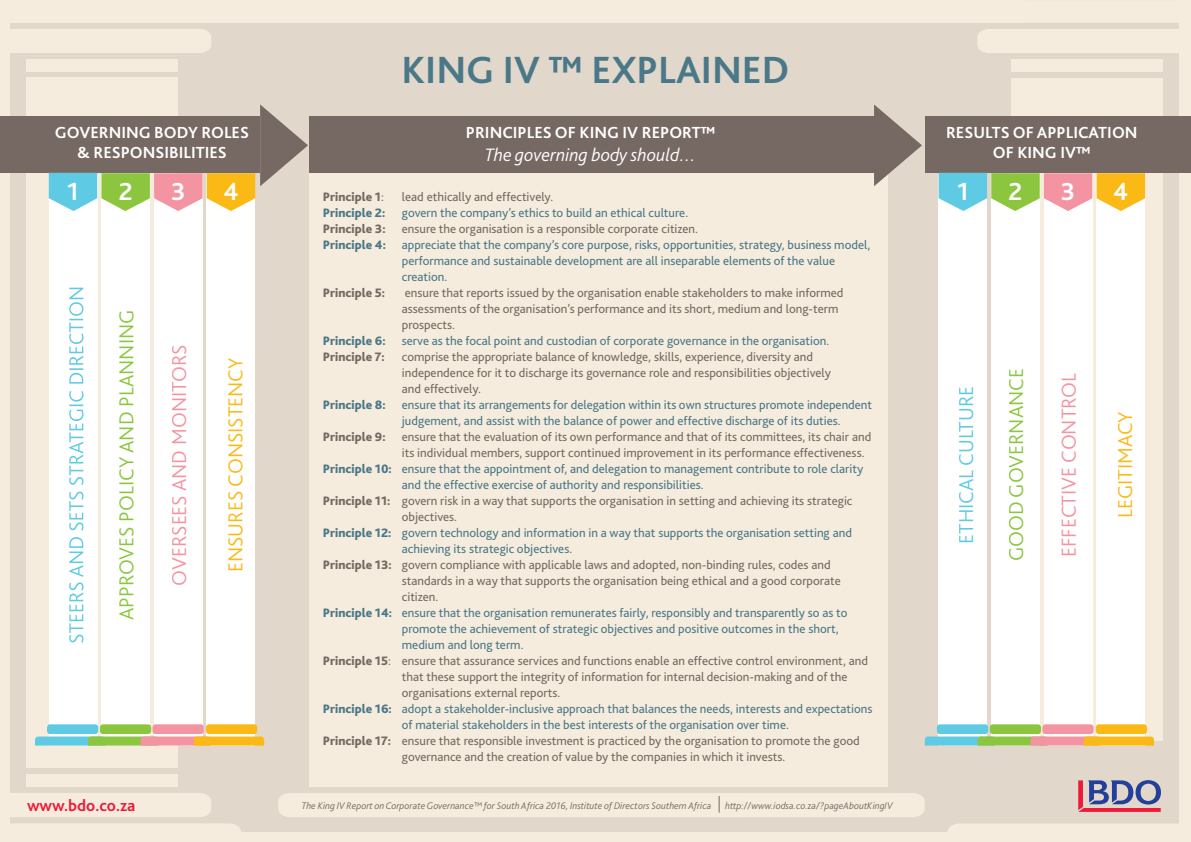
<style>
.page{position:relative;width:1191px;height:842px;background:#e1d7ca}
.page>*{position:absolute;margin:0;border:0;box-sizing:border-box;transform-origin:0 0}
.t1{font:700 39.7px "Bliss 2";color:#4a7888}
.t2{font:700 25.8px "Bliss 2";color:#fff}
.t3{font:300 21.2px "Bliss 2";color:#8bc63e}
.t4{font:300 21.2px "Bliss 2";color:#f493a1}
.t5{font:300 21.2px "Bliss 2";color:#fbb915}
.t6{font:300 21.2px "Bliss 2";color:#5fcae3}
.t7{font:italic 300 18.8px "Bliss 2";color:#fff}
.t8{font:700 16.8px/20.2px "Bliss 2";color:#fff;text-align:center}
.t9{font:700 16.8px "Bliss 2";color:#ed1a3a}
.t10{font:12.8px/16px "Bliss 2";color:#766963}
.t11{font:12.8px/16px "Bliss 2";color:#4a7888}
.t12{font:800 12.8px "Bliss 2";color:#766963}
.t13{font:800 12.8px "Bliss 2";color:#4a7888}
.t14{font:italic 300 10px "Bliss 2";color:#766963}
.s1{font-weight:400}
.s2{font-weight:800}
</style>
<div class="page">
<div style="left:0;top:832px;width:1191px;height:10px;background:#f6ecdd"></div>
<div style="left:1179px;top:0;width:12px;height:842px;background:#f6ecdd"></div>
<div style="left:0;top:0;width:10px;height:842px;background:#f6ecdd"></div>
<div style="left:26px;top:78px;width:152px;height:690px;background:#f6ecdd"></div>
<div style="left:10px;top:29px;width:201px;height:24px;background:#f6ecdd"></div>
<div style="left:26px;top:59px;width:152px;height:12px;background:#f6ecdd"></div>
<div style="left:10px;top:793px;width:201px;height:24px;background:#f6ecdd"></div>
<div style="left:10px;top:823px;width:231px;height:9px;background:#f6ecdd"></div>
<div style="left:26px;top:774px;width:152px;height:13px;background:#f6ecdd"></div>
<div style="left:1010px;top:78px;width:152px;height:663px;background:#f6ecdd"></div>
<div style="left:977px;top:29px;width:202px;height:24px;background:#f6ecdd"></div>
<div style="left:1010px;top:59px;width:152px;height:13px;background:#f6ecdd"></div>
<div style="left:948px;top:824px;width:231px;height:8px;background:#f6ecdd"></div>
<div style="left:1025px;top:0;width:154px;height:23px;background:#f6ecdd"></div>
<div style="left:0;top:0;width:1025px;height:23px;background:#f6ecdd"></div>
<div style="left:0;top:116px;width:260px;height:57px;background:#766963"></div>
<div style="left:49px;top:174px;width:48px;height:572px;background:#fff"></div>
<div style="left:101px;top:174px;width:49px;height:572px;background:#fff"></div>
<div style="left:154px;top:174px;width:48px;height:572px;background:#fff"></div>
<div style="left:207px;top:174px;width:48px;height:572px;background:#fff"></div>
<svg style="left:35px;top:724px;width:229px;height:22px;background:#c5c38a"></svg>
<svg style="left:69px;top:288px;width:14px;height:355px"></svg>
<div style="left:926px;top:116px;width:265px;height:57px;background:#766963"></div>
<div style="left:938px;top:174px;width:49px;height:572px;background:#fff"></div>
<div style="left:991px;top:174px;width:48px;height:572px;background:#fff"></div>
<div style="left:1044px;top:174px;width:48px;height:572px;background:#fff"></div>
<div style="left:1096px;top:174px;width:49px;height:572px;background:#fff"></div>
<svg style="left:938px;top:173px;width:207px;height:38px"></svg>
<svg style="left:925px;top:724px;width:229px;height:22px;background:#c5c28a"></svg>
<div style="left:309px;top:116px;width:578px;height:57px;background:#766963"></div>
<div style="left:309px;top:173px;width:578px;height:614px;background:#f6ecdd"></div>
<svg style="left:49px;top:104px;width:259px;height:107px"></svg>
<svg style="left:874px;top:104px;width:48px;height:82px"></svg>
<svg style="left:1078px;top:780px;width:83px;height:32px"></svg>
<div style="left:278px;top:793px;width:647px;height:24px;background:#f6ecdd"></div>
<h3 class="t8" style="left:55px;top:122px;width:196px">GOVERNING BODY ROLES &amp; RESPONSIBILITIES</h3>
<h2 class="t2" style="left:67px;top:175px;width:13px">1</h2>
<h2 class="t2" style="left:119px;top:175px;width:15px">2</h2>
<h2 class="t2" style="left:171px;top:175px;width:16px">3</h2>
<h2 class="t2" style="left:223px;top:175px;width:17px">4</h2>
<h3 class="t3" style="left:113px;top:620px;width:312px;rotate:-90deg">APPROVES POLICY AND PLANNING</h3>
<h3 class="t4" style="left:166px;top:585px;width:243px;rotate:-90deg">OVERSEES AND MONITORS</h3>
<h3 class="t5" style="left:222px;top:572px;width:216px;rotate:-90deg">ENSURES CONSISTENCY</h3>
<h1 class="t1" style="left:401px;top:45px;width:389px">KING IV ™ EXPLAINED</h1>
<h3 class="t8" style="left:466px;top:122px;width:251px">PRINCIPLES OF KING IV REPORT™</h3>
<h3 class="t7" style="left:485px;top:143px;width:212px">The governing body should…</h3>
<p class="t12" style="left:323px;top:189px;width:63px">Principle 1<span class="s1">:</span></p>
<p class="t10" style="left:402px;top:189px;width:153px">lead ethically and effectively.</p>
<p class="t13" style="left:323px;top:205px;width:64px">Principle 2:</p>
<p class="t11" style="left:402px;top:205px;width:288px">govern the company’s ethics to build an ethical culture.</p>
<p class="t12" style="left:323px;top:221px;width:64px">Principle 3:</p>
<p class="t10" style="left:402px;top:221px;width:298px">ensure the organisation is a responsible corporate citizen.</p>
<p class="t11" style="left:323px;top:237px;width:549px"><span class="s2">Principle 4:</span> appreciate that the company’s core purpose, risks, opportunities, strategy, business model,</p>
<p class="t11" style="left:402px;top:253px;width:435px">performance and sustainable development are all inseparable elements of the value</p>
<p class="t11" style="left:402px;top:269px;width:47px">creation.</p>
<p class="t12" style="left:323px;top:285px;width:64px">Principle 5:</p>
<p class="t10" style="left:402px;top:285px;width:443px">ensure that reports issued by the organisation enable stakeholders to make informed assessments of the organisation’s performance and its short, medium and long-term prospects.</p>
<p class="t13" style="left:323px;top:333px;width:64px">Principle 6:</p>
<p class="t11" style="left:402px;top:333px;width:429px">serve as the focal point and custodian of corporate governance in the organisation.</p>
<p class="t12" style="left:323px;top:349px;width:64px">Principle 7:</p>
<p class="t10" style="left:402px;top:349px;width:430px">comprise the appropriate balance of knowledge, skills, experience, diversity and independence for it to discharge its governance role and responsibilities objectively and effectively.</p>
<p class="t13" style="left:323px;top:397px;width:64px">Principle 8:</p>
<p class="t11" style="left:402px;top:397px;width:472px">ensure that its arrangements for delegation within its own structures promote independent judgement, and assist with the balance of power and effective discharge of its duties.</p>
<p class="t12" style="left:323px;top:429px;width:64px">Principle 9:</p>
<p class="t10" style="left:402px;top:429px;width:471px">ensure that the evaluation of its own performance and that of its committees, its chair and</p>
<p class="t10" style="left:402px;top:445px;width:464px">its individual members, support continued improvement in its performance effectiveness.</p>
<p class="t11" style="left:323px;top:461px;width:542px"><span class="s2">Principle 10:</span> ensure that the appointment of, and delegation to management contribute to role clarity</p>
<p class="t11" style="left:402px;top:477px;width:303px">and the effective exercise of authority and responsibilities.</p>
<p class="t10" style="left:323px;top:493px;width:531px"><span class="s2">Principle 11:</span> govern risk in a way that supports the organisation in setting and achieving its strategic</p>
<p class="t10" style="left:402px;top:509px;width:57px">objectives.</p>
<p class="t11" style="left:323px;top:525px;width:530px"><span class="s2">Principle 12:</span> govern technology and information in a way that supports the organisation setting and</p>
<p class="t11" style="left:402px;top:541px;width:172px">achieving its strategic objectives.</p>
<p class="t10" style="left:323px;top:557px;width:509px"><span class="s2">Principle 13:</span> govern compliance with applicable laws and adopted, non-binding rules, codes and</p>
<p class="t10" style="left:402px;top:573px;width:440px">standards in a way that supports the organisation being ethical and a good corporate</p>
<p class="t10" style="left:402px;top:589px;width:38px">citizen.</p>
<p class="t11" style="left:323px;top:605px;width:526px"><span class="s2">Principle 14:</span> ensure that the organisation remunerates fairly, responsibly and transparently so as to</p>
<p class="t11" style="left:402px;top:621px;width:438px">promote the achievement of strategic objectives and positive outcomes in the short,</p>
<p class="t11" style="left:402px;top:637px;width:123px">medium and long term.</p>
<p class="t10" style="left:323px;top:653px;width:546px"><span class="s2">Principle 15</span>: ensure that assurance services and functions enable an effective control environment, and</p>
<p class="t10" style="left:402px;top:669px;width:447px">that these support the integrity of information for internal decision-making and of the</p>
<p class="t10" style="left:402px;top:685px;width:160px">organisations external reports.</p>
<p class="t11" style="left:323px;top:701px;width:551px"><span class="s2">Principle 16:</span> adopt a stakeholder-inclusive approach that balances the needs, interests and expectations</p>
<p class="t11" style="left:402px;top:717px;width:388px">of material stakeholders in the best interests of the organisation over time.</p>
<p class="t10" style="left:323px;top:733px;width:538px"><span class="s2">Principle 17:</span> ensure that responsible investment is practiced by the organisation to promote the good</p>
<p class="t10" style="left:402px;top:749px;width:385px">governance and the creation of value by the companies in which it invests.</p>
<h3 class="t9" style="left:27px;top:795px;width:110px">www.bdo.co.za</h3>
<p class="t14" style="left:302px;top:799px;width:411px">The King IV Report on Corporate Governance™ for South Africa 2016, Institute of Directors Southern Africa</p>
<p class="t14" style="left:725px;top:799px;width:169px">http://www.iodsa.co.za/?pageAboutKingIV</p>
<h3 class="t8" style="left:946px;top:122px;width:193px">RESULTS OF APPLICATION<br>OF KING IV™</h3>
<h2 class="t2" style="left:957px;top:175px;width:13px">1</h2>
<h2 class="t2" style="left:1008px;top:175px;width:15px">2</h2>
<h2 class="t2" style="left:1061px;top:175px;width:16px">3</h2>
<h2 class="t2" style="left:1113px;top:175px;width:17px">4</h2>
<h3 class="t6" style="left:953px;top:544px;width:160px;rotate:-90deg">ETHICAL CULTURE</h3>
<h3 class="t3" style="left:1003px;top:561px;width:195px;rotate:-90deg">GOOD GOVERNANCE</h3>
<h3 class="t4" style="left:1055px;top:557px;width:186px;rotate:-90deg">EFFECTIVE CONTROL</h3>
<h3 class="t5" style="left:1112px;top:518px;width:108px;rotate:-90deg">LEGITIMACY</h3>
</div>
